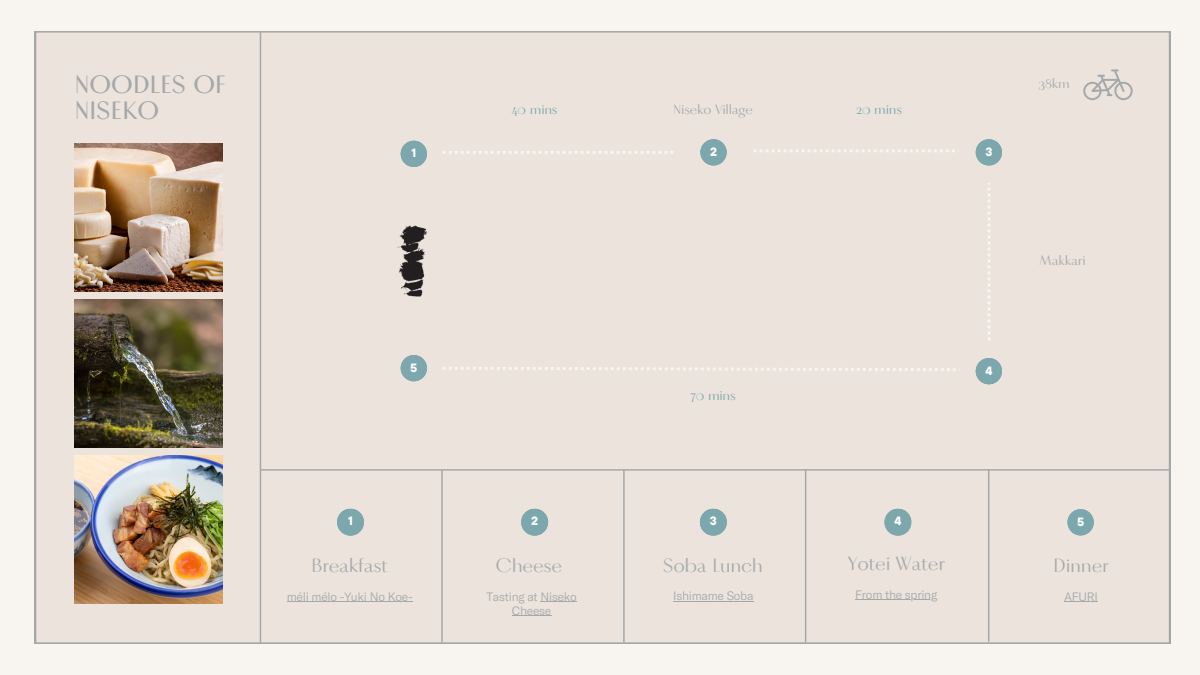
<style>
.page{position:relative;width:1200px;height:675px;background:#f8f4f0}
.page>*{position:absolute;margin:0;border:0;box-sizing:border-box;transform-origin:0 0}
.t1{font:500 26px/25.5px "Vinter";letter-spacing:-.02em;color:#a5a8a9}
.t2{font:20px "Vinter";letter-spacing:-.02em;color:#a5a8a9}
.t3{font:14px "Vinter";letter-spacing:-.02em;color:#a5a8a9}
.t4{font:14px "Vinter";letter-spacing:-.02em;color:#7ca7ad}
.t5{font:300 12px/14.2px "GT America";letter-spacing:-.02em;color:#a5a8a9;text-align:center}
.t6{font:700 12px "TT Hoves";color:#fff}
</style>
<div class="page">
<div style="left:35px;top:31px;width:1135px;height:613px;background:#ebe3dc"></div>
<hr style="left:260px;top:31px;width:1px;height:613px;background:#a5a8a9">
<hr style="left:623px;top:470px;width:2px;height:172px;background:#a5a8a9">
<hr style="left:805px;top:469px;width:1px;height:173px;background:#a5a8a9">
<hr style="left:988px;top:469px;width:1px;height:173px;background:#a5a8a9">
<hr style="left:260px;top:469px;width:910px;height:2px;background:#a5a8a9">
<hr style="left:441px;top:470px;width:2px;height:172px;background:#a5a8a9">
<svg style="left:337px;top:509px;width:27px;height:27px"></svg>
<svg style="left:521px;top:509px;width:27px;height:27px"></svg>
<svg style="left:700px;top:509px;width:27px;height:27px"></svg>
<svg style="left:884px;top:509px;width:27px;height:27px"></svg>
<svg style="left:1067px;top:509px;width:27px;height:26px"></svg>
<img style="left:74px;top:143px;width:148px;height:148px">
<img style="left:74px;top:299px;width:148px;height:148px">
<img style="left:74px;top:456px;width:148px;height:148px">
<svg style="left:401px;top:141px;width:26px;height:26px"></svg>
<svg style="left:700px;top:139px;width:27px;height:26px"></svg>
<svg style="left:976px;top:139px;width:26px;height:26px"></svg>
<img style="left:391px;top:221px;width:46px;height:81px">
<svg style="left:976px;top:358px;width:26px;height:26px"></svg>
<svg style="left:401px;top:355px;width:26px;height:26px"></svg>
<svg style="left:443px;top:151px;width:230px;height:3px"></svg>
<svg style="left:754px;top:149px;width:205px;height:3px"></svg>
<svg style="left:987px;top:183px;width:3px;height:157px"></svg>
<svg style="left:443px;top:367px;width:517px;height:4px"></svg>
<hr style="left:540px;top:601px;width:37px;height:1px;background:#a5a8a9">
<hr style="left:512px;top:616px;width:39px;height:1px;background:#a5a8a9">
<hr style="left:673px;top:601px;width:80px;height:1px;background:#a5a8a9">
<hr style="left:855px;top:600px;width:82px;height:1px;background:#a5a8a9">
<hr style="left:1064px;top:601px;width:34px;height:1px;background:#a5a8a9">
<hr style="left:287px;top:601px;width:126px;height:1px;background:#a5a8a9">
<svg style="left:1083px;top:69px;width:50px;height:31px"></svg>
<h1 class="t1" style="left:74px;top:75px;width:153px">NOODLES OF<br>NISEKO</h1>
<p class="t3" style="left:673px;top:105px;width:81px">Niseko Village</p>
<p class="t4" style="left:511px;top:105px;width:48px">40 mins</p>
<p class="t4" style="left:856px;top:105px;width:48px">20 mins</p>
<p class="t6" style="left:411px;top:145px;width:6px">1</p>
<p class="t6" style="left:710px;top:144px;width:8px">2</p>
<p class="t6" style="left:985px;top:144px;width:9px">3</p>
<p class="t6" style="left:410px;top:360px;width:9px">5</p>
<p class="t6" style="left:985px;top:363px;width:9px">4</p>
<p class="t4" style="left:690px;top:391px;width:47px">70 mins</p>
<p class="t3" style="left:1038px;top:78px;width:33px">38km</p>
<p class="t3" style="left:1039px;top:255px;width:48px">Makkari</p>
<p class="t6" style="left:348px;top:513px;width:6px">1</p>
<p class="t6" style="left:531px;top:513px;width:8px">2</p>
<p class="t6" style="left:710px;top:513px;width:9px">3</p>
<p class="t6" style="left:894px;top:513px;width:9px">4</p>
<p class="t6" style="left:1077px;top:514px;width:9px">5</p>
<h2 class="t2" style="left:311px;top:558px;width:79px">Breakfast</h2>
<p class="t5" style="left:287px;top:589px;width:128px">méli mélo -Yuki No Koe-</p>
<h2 class="t2" style="left:496px;top:558px;width:68px">Cheese</h2>
<p class="t5" style="left:487px;top:589px;width:92px">Tasting at Niseko<br>Cheese</p>
<h2 class="t2" style="left:663px;top:558px;width:102px">Soba Lunch</h2>
<p class="t5" style="left:673px;top:588px;width:82px">Ishimame Soba</p>
<h2 class="t2" style="left:847px;top:556px;width:99px">Yotei Water</h2>
<p class="t5" style="left:855px;top:587px;width:84px">From the spring</p>
<h2 class="t2" style="left:1053px;top:558px;width:57px">Dinner</h2>
<p class="t5" style="left:1064px;top:589px;width:35px">AFURI</p>
</div>
